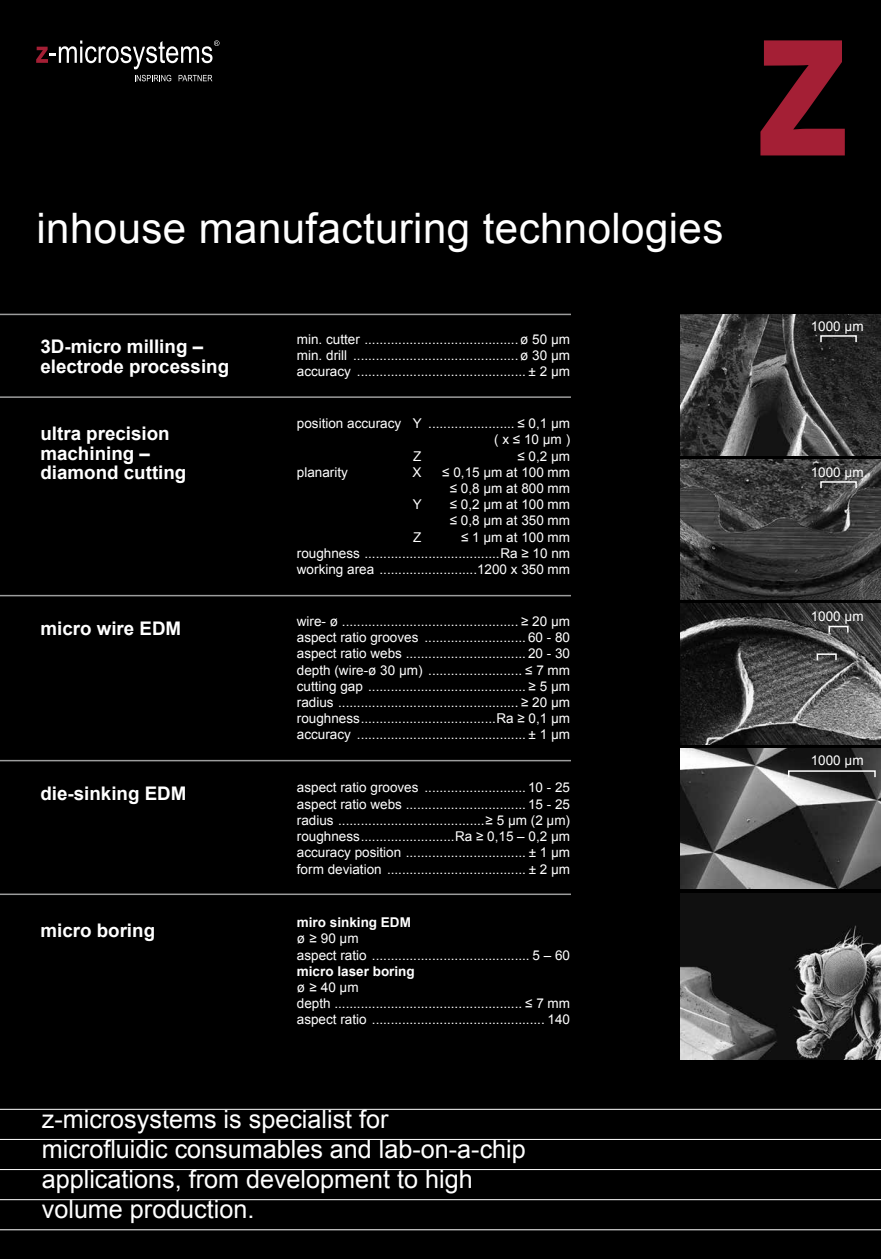
<style>
.page{position:relative;width:881px;height:1259px;background:#fff}
.page>*{position:absolute;margin:0;border:0;box-sizing:border-box;transform-origin:0 0}
.t1{font:42px "Arial";letter-spacing:.01em;color:#fff}
.t2{font:25.2px/30.2px "Arial";color:#fff}
.t3{font:700 18.75px/19.2px "Arial";color:#fff}
.t4{font:13.5px/16.2px "Arial";color:#fff;text-align:justify}
.t5{font:700 13.5px "Arial";color:#fff}
</style>
<div class="page">
<div style="left:0;top:0;width:880px;height:1259px;background:#000"></div>
<svg style="left:760px;top:40px;width:84px;height:115px"></svg>
<svg style="left:135px;top:75px;width:36px;height:6px"></svg>
<svg style="left:178px;top:75px;width:34px;height:6px"></svg>
<svg style="left:36px;top:40px;width:183px;height:29px"></svg>
<hr style="left:0;top:1109px;width:880px;height:1px;background:#fff">
<hr style="left:0;top:1139px;width:880px;height:1px;background:#fff">
<hr style="left:0;top:1169px;width:880px;height:1px;background:#fff">
<hr style="left:0;top:1199px;width:880px;height:1px;background:#fff">
<hr style="left:0;top:1229px;width:880px;height:1px;background:#fff">
<img style="left:680px;top:315px;width:200px;height:140px">
<img style="left:680px;top:459px;width:200px;height:141px">
<img style="left:680px;top:604px;width:200px;height:140px">
<img style="left:680px;top:748px;width:200px;height:141px">
<img style="left:680px;top:893px;width:200px;height:167px">
<hr style="left:0;top:314px;width:570px;height:1px;background:#9c9d9d">
<hr style="left:0;top:396px;width:570px;height:2px;background:#9c9d9d">
<hr style="left:0;top:595px;width:570px;height:1px;background:#9c9d9d">
<hr style="left:0;top:893px;width:570px;height:2px;background:#9c9d9d">
<hr style="left:0;top:760px;width:570px;height:1px;background:#9c9d9d">
<div style="left:819px;top:335px;width:37px;height:8px;border:2px solid #fff"></div>
<div style="left:819px;top:481px;width:37px;height:8px;border:2px solid #fff"></div>
<div style="left:816px;top:653px;width:20px;height:8px;border:2px solid #fff"></div>
<div style="left:828px;top:626px;width:20px;height:7px;border:2px solid #fff"></div>
<div style="left:787px;top:770px;width:88px;height:8px;border:2px solid #fff"></div>
<h1 class="t1" style="left:37px;top:205px;width:688px">inhouse manufacturing technologies</h1>
<h3 class="t3" style="left:40px;top:337px;width:190px">3d-micro milling – electrode processing</h3>
<h3 class="t3" style="left:40px;top:424px;width:147px">ultra precision machining – diamond cutting</h3>
<h3 class="t3" style="left:40px;top:619px;width:142px">micro wire edm</h3>
<h3 class="t3" style="left:40px;top:783px;width:147px">die-sinking edm</h3>
<h3 class="t3" style="left:40px;top:921px;width:116px">micro boring</h3>
<p class="t4" style="left:297px;top:331px;width:274px">min. cutter .........................................ø 50 μm min. drill ............................................ø 30 μm accuracy ............................................. ± 2 μm</p>
<p class="t4" style="left:297px;top:415px;width:274px">position accuracy y ....................... ≤ 0,1 μm</p>
<p class="t4" style="left:494px;top:431px;width:77px">( x ≤ 10 μm )</p>
<p class="t4" style="left:413px;top:448px;width:10px">z</p>
<p class="t4" style="left:517px;top:448px;width:54px">≤ 0,2 μm</p>
<p class="t4" style="left:297px;top:464px;width:53px">planarity</p>
<p class="t4" style="left:412px;top:464px;width:11px">x</p>
<p class="t4" style="left:442px;top:464px;width:129px;text-align:center">≤ 0,15 μm at 100 mm ≤ 0,8 μm at 800 mm</p>
<p class="t4" style="left:412px;top:496px;width:11px">y</p>
<p class="t4" style="left:449px;top:496px;width:122px">≤ 0,2 μm at 100 mm ≤ 0,8 μm at 350 mm</p>
<p class="t4" style="left:413px;top:529px;width:10px">z</p>
<p class="t4" style="left:297px;top:529px;width:274px;text-indent:164px">≤ 1 μm at 100 mm roughness ....................................ra ≥ 10 nm working area ..........................1200 x 350 mm</p>
<p class="t4" style="left:297px;top:613px;width:275px">wire- ø ............................................... ≥ 20 μm aspect ratio grooves ........................... 60 - 80 aspect ratio webs ................................ 20 - 30 depth (wire-ø 30 μm) ......................... ≤ 7 mm cutting gap .......................................... ≥ 5 μm radius ................................................ ≥ 20 μm roughness....................................ra ≥ 0,1 μm accuracy ............................................. ± 1 μm</p>
<p class="t4" style="left:297px;top:779px;width:275px">aspect ratio grooves ........................... 10 - 25 aspect ratio webs ................................ 15 - 25 radius .......................................≥ 5 μm (2 μm) roughness.........................ra ≥ 0,15 – 0,2 μm accuracy position ................................ ± 1 μm form deviation ..................................... ± 2 μm</p>
<p class="t5" style="left:297px;top:915px;width:116px">miro sinking edm</p>
<p class="t4" style="left:297px;top:930px;width:274px">ø ≥ 90 μm<br>aspect ratio .......................................... 5 – 60</p>
<p class="t5" style="left:297px;top:963px;width:119px">micro laser boring</p>
<p class="t4" style="left:297px;top:979px;width:275px;text-align:left">ø ≥ 40 μm<br>depth .................................................. ≤ 7 mm aspect ratio .............................................. 140</p>
<h2 class="t2" style="left:42px;top:1103px;width:485px">z-microsystems is specialist for<br>microfluidic consumables and lab-on-a-chip applications, from development to high volume production.</h2>
<p class="t4" style="left:810px;top:318px;width:54px">1000 μm</p>
<p class="t4" style="left:810px;top:464px;width:54px">1000 μm</p>
<p class="t4" style="left:810px;top:608px;width:54px">1000 μm</p>
<p class="t4" style="left:810px;top:752px;width:54px">1000 μm</p>
</div>
